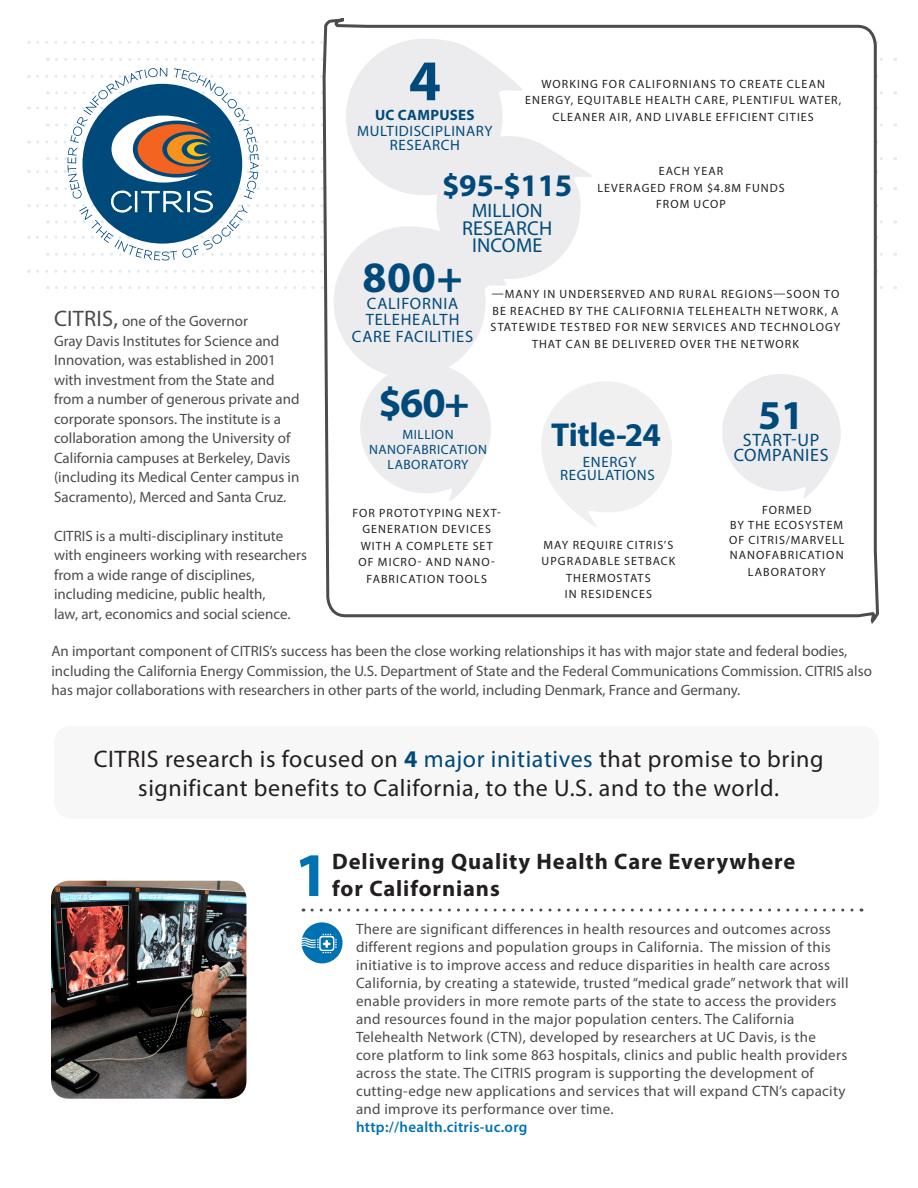
<style>
.page{position:relative;width:918px;height:1188px;background:#fff}
.page>*{position:absolute;margin:0;border:0;box-sizing:border-box;transform-origin:0 0}
.iniatives_w_number{font:700 62.55px "Myriad Pro";color:#0072b1}
.t1{font:700 57.9px "Myriad Pro";color:#004a7b}
.t2{font:700 43.5px "Myriad Pro";color:#004a7b}
.t3{font:700 42px "Myriad Pro";color:#004a7b}
.t4{font:700 41.1px "Myriad Pro";color:#004a7b}
.t5{font:700 33.3px "Myriad Pro";letter-spacing:-.015em;color:#004a7b}
.t6{font:700 31.5px "Myriad Pro";color:#004a7b}
.t7{font:24px/28.8px "Myriad Pro";letter-spacing:.025em;color:#231f20;text-align:center}
.iniatives_w_number-2{font:700 22.5px/27px "Myriad Pro";letter-spacing:.04em;color:#231f20}
.t8{font:20.1px/17.5px "Myriad Pro";letter-spacing:.01em;color:#004a7b;text-align:center}
.t9{font:19.5px "Myriad Pro";letter-spacing:.01em;color:#004a7b}
.t10{font:18px/15px "Myriad Pro";letter-spacing:.03em;color:#004a7b;text-align:center}
.t11{font:16.5px/16.5px "Myriad Pro";letter-spacing:.045em;color:#004a7b;text-align:center}
.t12{font:15px/19.5px "Myriad Pro";color:#4b4c4d}
.t13{font:15px/18px "Myriad Pro";letter-spacing:.02em;color:#4b4c4d}
.t14{font:15px/13.5px "Myriad Pro";letter-spacing:.04em;color:#004a7b;text-align:center}
.t15{font:600 15px "Myriad Pro";letter-spacing:.02em;color:#0072b1}
.t16{font:700 15px "Myriad Pro";letter-spacing:.02em;color:#004a7b}
.t17{font:13.5px/15px "Myriad Pro";letter-spacing:.04em;color:#004a7b;text-align:center}
.t18{font:12px/16.5px "Myriad Pro";letter-spacing:.09em;color:#231f20;text-align:center}
.s1{font-size:22.5px}
.s2{font-weight:700;color:#004a7b}
.s3{color:#004a7b}
</style>
<div class="page">
<div style="left:54px;top:726px;width:825px;height:93px;background:#f7f7f8;border-radius:18px"></div>
<svg style="left:38px;top:41px;width:283px;height:3px"></svg>
<svg style="left:38px;top:270px;width:283px;height:3px"></svg>
<svg style="left:56px;top:58px;width:840px;height:3px"></svg>
<svg style="left:56px;top:286px;width:840px;height:3px"></svg>
<svg style="left:321px;top:18px;width:560px;height:606px"></svg>
<svg style="left:332px;top:39px;width:267px;height:344px"></svg>
<svg style="left:540px;top:376px;width:132px;height:155px"></svg>
<svg style="left:714px;top:371px;width:127px;height:129px"></svg>
<div style="left:755px;top:400px;width:39px;height:48px;background:#ececee"></div>
<div style="left:741px;top:445px;width:69px;height:24px;background:#ececee"></div>
<svg style="left:351px;top:360px;width:140px;height:143px"></svg>
<svg style="left:312px;top:909px;width:550px;height:3px"></svg>
<img style="left:51px;top:881px;width:195px;height:218px">
<svg style="left:302px;top:922px;width:41px;height:41px"></svg>
<svg style="left:38px;top:68px;width:858px;height:193px"></svg>
<p class="t1" style="left:409px;top:43px;width:34px">4</p>
<p class="t16" style="left:375px;top:105px;width:101px">UC CAMPUSES</p>
<p class="t14" style="left:357px;top:124px;width:137px">MULTIDISCIPLINARY</p>
<p class="t14" style="left:390px;top:138px;width:72px">RESEARCH</p>
<p class="t18" style="left:525px;top:75px;width:318px">WORKING FOR CALIFORNIANS TO CREATE CLEAN<br>ENERGY, EQUITABLE HEALTH CARE, PLENTIFUL WATER,<br>CLEANER AIR, AND LIVABLE EFFICIENT CITIES</p>
<p class="t6" style="left:442px;top:165px;width:132px">$95-$115</p>
<p class="t9" style="left:472px;top:199px;width:72px">MILLION</p>
<p class="t8" style="left:462px;top:219px;width:92px">RESEARCH<br>INCOME</p>
<p class="t18" style="left:659px;top:163px;width:66px">EACH YEAR</p>
<p class="t18" style="left:597px;top:179px;width:189px">LEVERAGED FROM $4.8M FUNDS<br>FROM UCOP</p>
<p class="t2" style="left:362px;top:249px;width:102px">800+</p>
<p class="t11" style="left:352px;top:295px;width:123px">CALIFORNIA<br>TELEHEALTH<br>CARE FACILITIES</p>
<p class="t18" style="left:491px;top:286px;width:351px">—MANY IN UNDERSERVED AND RURAL REGIONS—SOON TO BE REACHED BY THE CALIFORNIA TELEHEALTH NETWORK, A STATEWIDE TESTBED FOR NEW SERVICES AND TECHNOLOGY THAT CAN BE DELIVERED OVER THE NETWORK</p>
<p class="t12" style="left:54px;top:311px;width:247px"><span class="s1">CITRIS,</span> one of the Governor<br>Gray Davis Institutes for Science and Innovation, was established in 2001 with investment from the State and from a number of generous private and corporate sponsors. The institute is a collaboration among the University of California campuses at Berkeley, Davis (including its Medical Center campus in Sacramento), Merced and Santa Cruz.</p>
<p class="t12" style="left:54px;top:526px;width:254px">CITRIS is a multi-disciplinary institute with engineers working with researchers from a wide range of disciplines, including medicine, public health,<br>law, art, economics and social science.</p>
<p class="t12" style="left:51px;top:641px;width:822px">An important component of CITRIS’s success has been the close working relationships it has with major state and federal bodies, including the California Energy Commission, the U.S. Department of State and the Federal Communications Commission. CITRIS also has major collaborations with researchers in other parts of the world, including Denmark, France and Germany.</p>
<p class="t3" style="left:378px;top:375px;width:92px">$60+</p>
<p class="t17" style="left:403px;top:426px;width:53px">MILLION</p>
<p class="t17" style="left:369px;top:441px;width:119px">NANOFABRICATION<br>LABORATORY</p>
<p class="t4" style="left:758px;top:389px;width:47px">51</p>
<p class="t10" style="left:734px;top:432px;width:96px">START-UP<br>COMPANIES</p>
<p class="t5" style="left:551px;top:413px;width:111px">Title-24</p>
<p class="t14" style="left:560px;top:455px;width:96px">ENERGY<br>REGULATIONS</p>
<p class="t18" style="left:762px;top:502px;width:51px">FORMED</p>
<p class="t18" style="left:729px;top:517px;width:117px;line-height:15px;text-align:justify">BY THE ECOSYSTEM OF CITRIS/MARVELL NANOFABRICATION</p>
<p class="t18" style="left:748px;top:563px;width:79px">LABORATORY</p>
<p class="t18" style="left:352px;top:504px;width:150px">FOR PROTOTYPING NEXT-<br>GENERATION DEVICES<br>WITH A COMPLETE SET<br>OF MICRO- AND NANO-<br>FABRICATION TOOLS</p>
<p class="t18" style="left:542px;top:536px;width:135px">MAY REQUIRE CITRIS’S<br>UPGRADABLE SETBACK<br>THERMOSTATS</p>
<p class="t18" style="left:565px;top:586px;width:89px">IN RESIDENCES</p>
<p class="t7" style="left:94px;top:745px;width:731px">CITRIS research is focused on <span class="s2">4</span> <span class="s3">major initiatives</span> that promise to bring significant benefits to California, to the U.S. and to the world.</p>
<p class="iniatives_w_number" style="left:294px;top:834px;width:36px">1</p>
<p class="iniatives_w_number-2" style="left:332px;top:847px;width:465px">Delivering Quality Health Care Everywhere for Californians</p>
<p class="t13" style="left:356px;top:919px;width:494px">There are significant differences in health resources and outcomes across different regions and population groups in California. The mission of this initiative is to improve access and reduce disparities in health care across California, by creating a statewide, trusted “medical grade” network that will enable providers in more remote parts of the state to access the providers and resources found in the major population centers. The California Telehealth Network (CTN), developed by researchers at UC Davis, is the<br>core platform to link some 863 hospitals, clinics and public health providers across the state. The CITRIS program is supporting the development of cutting-edge new applications and services that will expand CTN’s capacity and improve its performance over time.</p>
<p class="t15" style="left:356px;top:1117px;width:173px">http://health.citris-uc.org</p>
</div>
